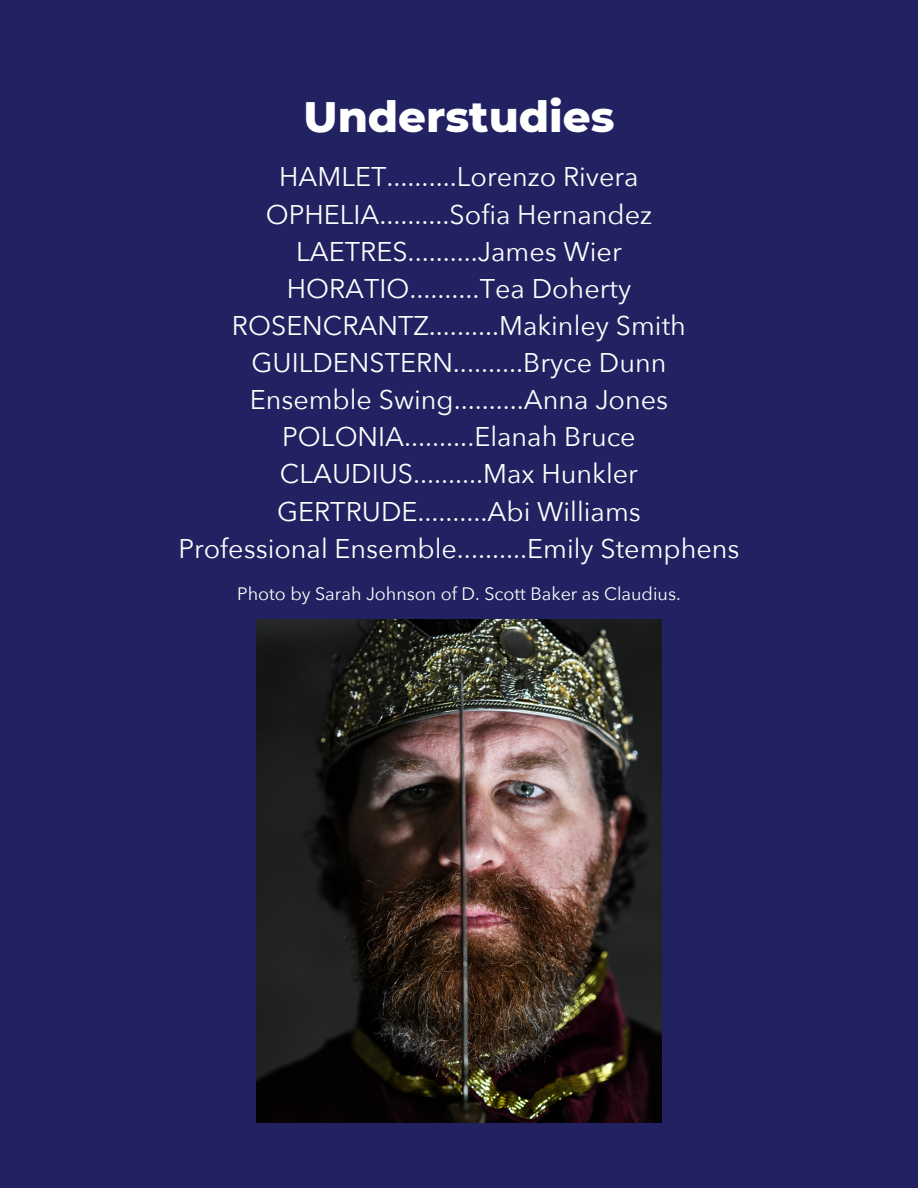
<style>
.page{position:relative;width:918px;height:1188px;background:#222161}
.page>*{position:absolute;margin:0;border:0;box-sizing:border-box;transform-origin:0 0}
.t1{font:800 43.5px "Montserrat";color:#fff}
.t2{font:27px/37.2px "Avenir Next";color:#fff;text-align:center}
.t3{font:18px "Avenir Next";color:#fff}
</style>
<div class="page">
<img style="left:256px;top:620px;width:406px;height:502px">
<h2 class="t1" style="left:303px;top:90px;width:312px">Understudies</h2>
<p class="t2" style="left:178px;top:159px;width:563px">HAMLET..........Lorenzo Rivera OPHELIA..........Sofia Hernandez LAETRES..........James Wier HORATIO..........Tea Doherty ROSENCRANTZ..........Makinley Smith GUILDENSTERN..........Bryce Dunn<br>Ensemble Swing..........Anna Jones POLONIA..........Elanah Bruce CLAUDIUS..........Max Hunkler GERTRUDE..........Abi Williams<br>Professional Ensemble..........Emily Stemphens</p>
<p class="t3" style="left:237px;top:582px;width:445px">Photo by Sarah Johnson of D. Scott Baker as Claudius.</p>
</div>
